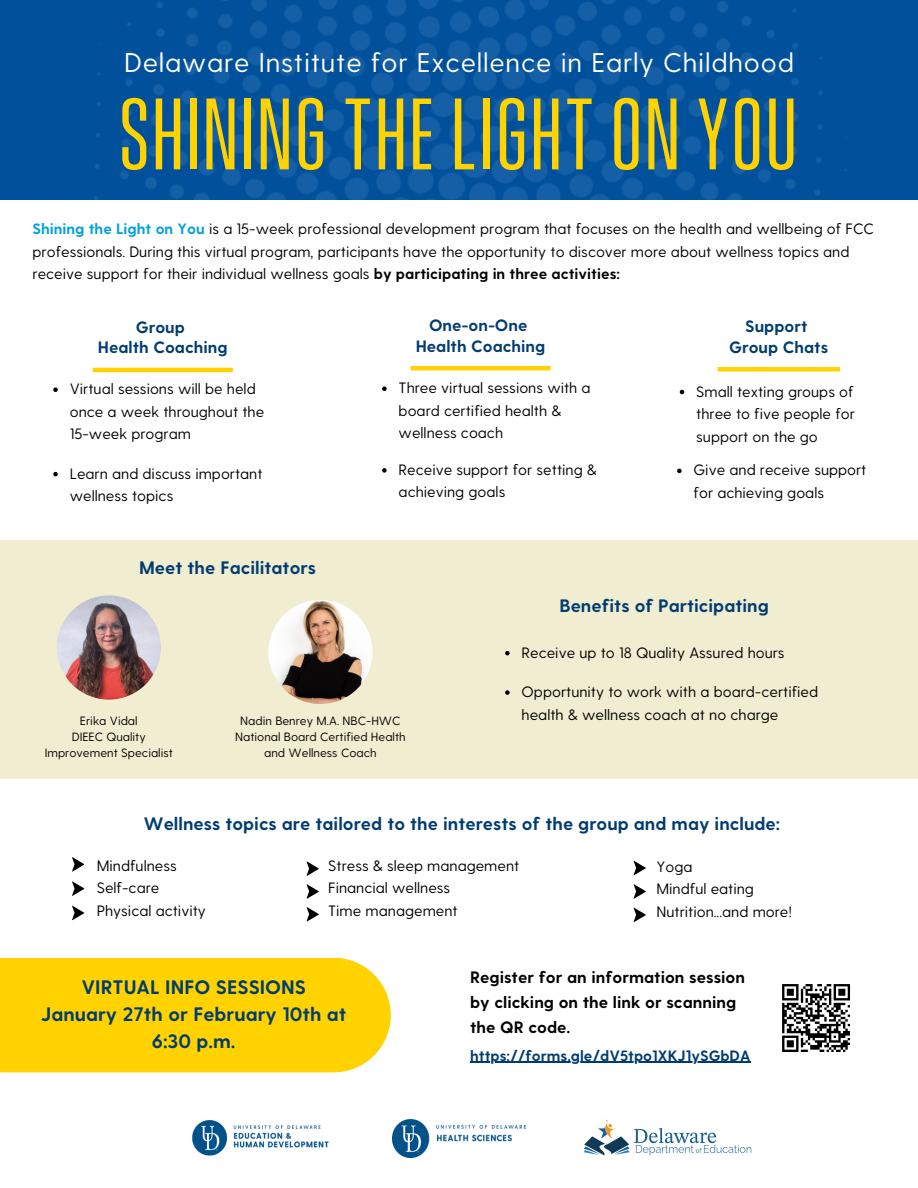
<style>
.page{position:relative;width:918px;height:1188px;background:#fff}
.page>*{position:absolute;margin:0;border:0;box-sizing:border-box;transform-origin:0 0}
.t1{font:92.4px "Vanguard CF";letter-spacing:.015em;color:#ffd200}
.t2{font:27px "Greycliff CF";letter-spacing:.03em;color:#fff}
.t3{font:700 19.5px/27px "Greycliff CF";color:#003c71;text-align:center}
.t4{font:700 18px "Greycliff CF";color:#003c71}
.t5{font:700 16.5px/24.8px "Greycliff CF";color:#000}
.t6{font:700 16.5px/20.2px "Greycliff CF";color:#003c71;text-align:center}
.t7{font:15px/22.5px "Greycliff CF";color:#000}
.t8{font:700 15px "Greycliff CF";color:#003c71}
.t9{font:12px/16px "Greycliff CF";color:#000;text-align:center}
.s1{font-weight:700;color:#00a0df}
.s2{font-weight:700}
</style>
<div class="page">
<div style="left:0;top:541px;width:918px;height:238px;background:#f1edd1"></div>
<img style="left:0;top:0;width:918px;height:199px">
<hr style="left:93px;top:368px;width:140px;height:4px;background:#ffd200">
<svg style="left:53px;top:388px;width:5px;height:4px"></svg>
<svg style="left:53px;top:472px;width:5px;height:4px"></svg>
<hr style="left:411px;top:366px;width:140px;height:4px;background:#ffd200">
<svg style="left:382px;top:386px;width:5px;height:5px"></svg>
<svg style="left:382px;top:468px;width:5px;height:5px"></svg>
<hr style="left:718px;top:367px;width:122px;height:4px;background:#ffd200">
<svg style="left:680px;top:390px;width:4px;height:4px"></svg>
<svg style="left:677px;top:469px;width:5px;height:4px"></svg>
<svg style="left:505px;top:651px;width:5px;height:4px"></svg>
<svg style="left:505px;top:690px;width:5px;height:5px"></svg>
<svg style="left:72px;top:857px;width:12px;height:15px"></svg>
<svg style="left:72px;top:881px;width:12px;height:15px"></svg>
<svg style="left:72px;top:906px;width:12px;height:14px"></svg>
<svg style="left:307px;top:861px;width:12px;height:15px"></svg>
<svg style="left:307px;top:884px;width:12px;height:15px"></svg>
<svg style="left:307px;top:907px;width:12px;height:15px"></svg>
<svg style="left:634px;top:861px;width:12px;height:14px"></svg>
<svg style="left:634px;top:884px;width:12px;height:15px"></svg>
<svg style="left:634px;top:908px;width:12px;height:14px"></svg>
<img style="left:268px;top:600px;width:105px;height:104px;border-radius:50%">
<img style="left:57px;top:595px;width:104px;height:105px;border-radius:50%">
<img style="left:392px;top:1120px;width:133px;height:37px">
<img style="left:192px;top:1120px;width:137px;height:36px">
<img style="left:584px;top:1119px;width:167px;height:36px">
<svg style="left:782px;top:984px;width:69px;height:68px"></svg>
<hr style="left:470px;top:1062px;width:280px;height:1px;background:#003c71">
<div style="left:0;top:958px;width:391px;height:114px;background:#ffd200"></div>
<p class="t2" style="left:124px;top:45px;width:671px">Delaware Institute for Excellence in Early Childhood</p>
<h4 class="t1" style="left:118px;top:70px;width:681px">SHININGTHE LIGHTONYOU</h4>
<p class="t7" style="left:33px;top:217px;width:843px"><span class="s1">Shining the Light on You</span> is a 15-week professional development program that focuses on the health and wellbeing of FCC professionals. During this virtual program, participants have the opportunity to discover more about wellness topics and receive support for their individual wellness goals <span class="s2">by participating in three activities:</span></p>
<p class="t6" style="left:98px;top:316px;width:131px">Group<br>Health Coaching</p>
<h2 class="t7" style="left:70px;top:377px;width:196px">Virtual sessions will be held once a week throughout the<br>15-week program</h2>
<h1 class="t7" style="left:70px;top:461px;width:194px">Learn and discuss important wellness topics</h1>
<p class="t4" style="left:139px;top:556px;width:178px">Meet the Facilitators</p>
<h5 class="t6" style="left:416px;top:315px;width:131px">One-on-One<br>Health Coaching</h5>
<h4 class="t7" style="left:399px;top:376px;width:194px">Three virtual sessions with a board certified health &amp; wellness coach</h4>
<p class="t7" style="left:399px;top:457px;width:200px">Receive support for setting &amp; achieving goals</p>
<p class="t6" style="left:729px;top:316px;width:101px">Support<br>Group Chats</p>
<p class="t7" style="left:696px;top:379px;width:160px;text-align:justify">Small texting groups of three to five people for support on the go</p>
<h4 class="t7" style="left:694px;top:458px;width:174px">Give and receive support for achieving goals</h4>
<p class="t9" style="left:80px;top:712px;width:59px">Erika Vidal</p>
<p class="t9" style="left:45px;top:728px;width:130px">DIEEC Quality<br>Improvement Specialist</p>
<p class="t9" style="left:240px;top:712px;width:162px">Nadin Benrey M.A. NBC-HWC</p>
<p class="t9" style="left:235px;top:728px;width:172px">National Board Certified Health</p>
<p class="t9" style="left:264px;top:744px;width:114px">and Wellness Coach</p>
<p class="t4" style="left:560px;top:594px;width:211px">Benefits of Participating</p>
<p class="t7" style="left:522px;top:640px;width:265px">Receive up to 18 Quality Assured hours</p>
<p class="t7" style="left:522px;top:680px;width:298px">Opportunity to work with a board-certified health &amp; wellness coach at no charge</p>
<h3 class="t4" style="left:144px;top:812px;width:638px">Wellness topics are tailored to the interests of the group and may include:</h3>
<p class="t7" style="left:97px;top:853px;width:111px">Mindfulness<br>Self-care<br>Physical activity</p>
<p class="t7" style="left:656px;top:854px;width:137px">Yoga<br>Mindful eating<br>Nutrition...and more!</p>
<p class="t7" style="left:328px;top:853px;width:193px">Stress &amp; sleep management<br>Financial wellness<br>Time management</p>
<p class="t3" style="left:41px;top:973px;width:307px">VIRTUAL INFO SESSIONS<br>January 27th or February 10th at<br>6:30 p.m.</p>
<p class="t5" style="left:470px;top:964px;width:277px">Register for an information session by clicking on the link or scanning the QR code.</p>
<h3 class="t8" style="left:470px;top:1046px;width:282px">https://forms.gle/dV5tpo1XKJ1ySGbDA</h3>
</div>
